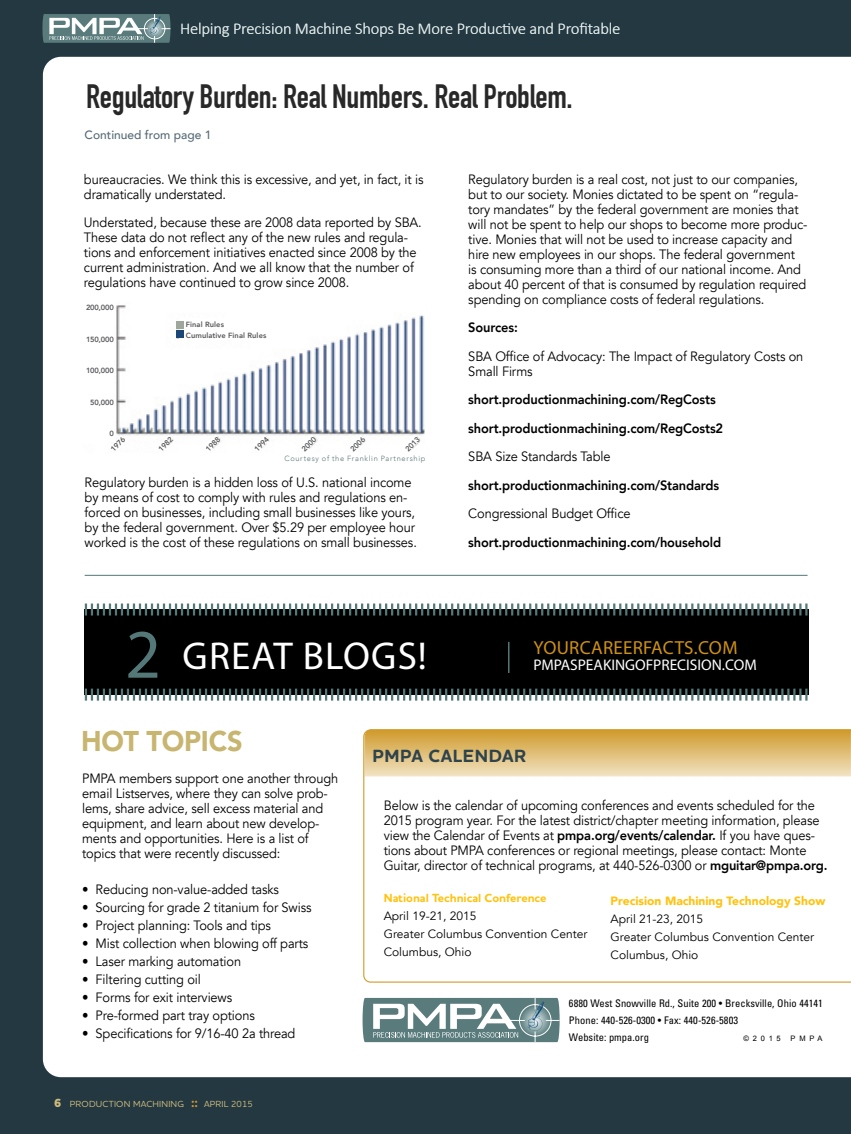
<style>
.page{position:relative;width:851px;height:1134px;background:#fff}
.page>*{position:absolute;margin:0;border:0;box-sizing:border-box;transform-origin:0 0}
.t1{font:39px "Myriad Pro";letter-spacing:.03em;color:#fff}
.t2{font:700 33px "DIN Condensed";letter-spacing:-.01em;color:#292829}
.t3{font:900 28.5px "Avenir";letter-spacing:-.01em;color:#c7b570;scale:.95 1}
.t4{font:18.9px "Myriad Pro";letter-spacing:.015em;color:#cf9112}
.t5{font:700 18px "Houschka Pro";letter-spacing:.025em;color:#2f434d}
.t6{font:300 16.5px "Calibri";letter-spacing:-.01em;color:#e4ebeb}
.t7{font:15.45px "Myriad Pro";color:#fff}
.t8{font:13.5px/15px "Avenir";letter-spacing:-.01em;color:#000;scale:.95 1}
.t9{font:800 13.5px/28.5px "Avenir";letter-spacing:-.01em;color:#000;scale:.95 1}
.t10{font:12px/18px "Avenir";color:#000}
.t11{font:900 12px "Avenir";color:#ffc20e}
.t12{font:700 12px "Houschka Pro";color:#ffc20e}
.t13{font:500 12px "Avenir";color:#556a75}
.t14{font:condensed 10.5px/17.4px "Univers LT Std";letter-spacing:.005em;color:#000}
.t15{font:500 9px "Houschka Pro";letter-spacing:.02em;color:#ccbb7c}
.t16{font:800 7.5px/10.5px "Avenir";letter-spacing:.01em;color:#58595b}
.t17{font:300 7.5px "Avenir";letter-spacing:.09em;color:#5c7775}
.t18{font:7.5px "Arial";letter-spacing:.5em;color:#000}
.s1{font-size:69.9px;color:#547777}
.s2{font-weight:800;font-size:12px}
.s3{font-weight:700;font-size:13.5px;color:#d09b2c}
.s4{font-weight:800}
</style>
<div class="page">
<div style="left:0;top:0;width:850px;height:1134px;background:#243842"></div>
<div style="left:43px;top:57px;width:807px;height:1020px;background:#fff"></div>
<div style="left:362px;top:729px;width:488px;height:254px;background:#fff"></div>
<svg style="left:362px;top:998px;width:197px;height:44px;background:#859e9f"></svg>
<svg style="left:364px;top:729px;width:486px;height:48px;background:#e0be77"></svg>
<div style="left:84px;top:609px;width:724px;height:86px;background:#000"></div>
<svg style="left:85px;top:604px;width:722px;height:12px"></svg>
<svg style="left:85px;top:689px;width:722px;height:12px"></svg>
<hr style="left:508px;top:642px;width:1px;height:31px;background:#547777">
<hr style="left:85px;top:575px;width:722px;height:1px;background:#547777">
<svg style="left:42px;top:14px;width:129px;height:29px;background:#849c9e"></svg>
<img style="left:84px;top:303px;width:340px;height:169px">
<div style="left:82px;top:454px;width:343px;height:17px;background:#fff"></div>
<div style="left:64px;top:297px;width:50px;height:145px;background:#fff"></div>
<div style="left:179px;top:318px;width:115px;height:21px;background:#fff"></div>
<div style="left:176px;top:321px;width:7px;height:8px;background:#9fa69c"></div>
<div style="left:176px;top:331px;width:7px;height:7px;background:#1b4678"></div>
<svg style="left:108px;top:435px;width:18px;height:17px"></svg>
<svg style="left:156px;top:435px;width:18px;height:17px"></svg>
<svg style="left:203px;top:435px;width:18px;height:17px"></svg>
<svg style="left:252px;top:435px;width:18px;height:17px"></svg>
<svg style="left:299px;top:435px;width:18px;height:17px"></svg>
<svg style="left:348px;top:435px;width:18px;height:17px"></svg>
<svg style="left:403px;top:435px;width:17px;height:17px"></svg>
<p class="t6" style="left:180px;top:18px;width:442px">Helping Precision Machine Shops Be More Productive and Profitable</p>
<h2 class="t2" style="left:86px;top:77px;width:488px">Regulatory Burden: Real Numbers. Real Problem.</h2>
<p class="t13" style="left:85px;top:125px;width:128px">Continued from page 1</p>
<p class="t8" style="left:84px;top:172px;width:359px">bureaucracies. We think this is excessive, and yet, in fact, it is dramatically understated.</p>
<p class="t8" style="left:84px;top:215px;width:357px">Understated, because these are 2008 data reported by SBA.<br>These data do not reflect any of the new rules and regula&shy;tions and enforcement initiatives enacted since 2008 by the current administration. And we all know that the number of regulations have continued to grow since 2008.</p>
<p class="t16" style="left:86px;top:302px;width:29px">200,000</p>
<p class="t16" style="left:86px;top:333px;width:29px">150,000</p>
<p class="t16" style="left:86px;top:365px;width:29px">100,000</p>
<p class="t16" style="left:90px;top:396px;width:25px">50,000</p>
<p class="t16" style="left:109px;top:428px;width:6px">0</p>
<p class="t16" style="left:186px;top:319px;width:82px">Final Rules<br>Cumulative Final Rules</p>
<p class="t16" style="left:108px;top:446px;width:19px;rotate:-45deg">1976</p>
<p class="t16" style="left:155px;top:446px;width:19px;rotate:-45deg">1982</p>
<p class="t16" style="left:203px;top:446px;width:19px;rotate:-45deg">1988</p>
<p class="t16" style="left:251px;top:446px;width:19px;rotate:-45deg">1994</p>
<p class="t16" style="left:299px;top:446px;width:19px;rotate:-45deg">2000</p>
<p class="t16" style="left:347px;top:446px;width:19px;rotate:-45deg">2006</p>
<p class="t16" style="left:402px;top:446px;width:19px;rotate:-45deg">2013</p>
<p class="t17" style="left:284px;top:454px;width:143px">Courtesy of the Franklin Partnership</p>
<p class="t8" style="left:85px;top:475px;width:351px">Regulatory burden is a hidden loss of U.S. national income by means of cost to comply with rules and regulations en&shy;forced on businesses, including small businesses like yours, by the federal government. Over $5.29 per employee hour worked is the cost of these regulations on small businesses.</p>
<h1 class="t1" style="left:125px;top:632px;width:303px"><span class="s1">2</span> GREAT BLOGS!</h1>
<p class="t8" style="left:468px;top:172px;width:358px">Regulatory burden is a real cost, not just to our companies, but to our society. Monies dictated to be spent on “regula&shy;tory mandates” by the federal government are monies that will not be spent to help our shops to become more produc&shy;tive. Monies that will not be used to increase capacity and hire new employees in our shops. The federal government<br>is consuming more than a third of our national income. And about 40 percent of that is consumed by regulation required spending on compliance costs of federal regulations.</p>
<p class="t9" style="left:468px;top:312px;width:54px">Sources:</p>
<p class="t8" style="left:468px;top:349px;width:354px">SBA Office of Advocacy: The Impact of Regulatory Costs on<br>Small Firms</p>
<p class="t9" style="left:468px;top:384px;width:270px">short.productionmachining.com/RegCosts short.productionmachining.com/RegCosts2</p>
<p class="t8" style="left:468px;top:449px;width:151px">SBA Size Standards Table</p>
<p class="t9" style="left:468px;top:470px;width:265px">short.productionmachining.com/Standards</p>
<p class="t8" style="left:468px;top:506px;width:172px">Congressional Budget Office</p>
<p class="t9" style="left:468px;top:527px;width:268px">short.productionmachining.com/household</p>
<h3 class="t4" style="left:533px;top:636px;width:205px">YOURCAREERFACTS.COM</h3>
<p class="t7" style="left:533px;top:656px;width:225px">PMPASPEAKINGOFPRECISION.COM</p>
<h3 class="t3" style="left:81px;top:717px;width:171px">HOT TOPICS</h3>
<p class="t8" style="left:82px;top:772px;width:271px">PMPA members support one another through email Listserves, where they can solve prob&shy;lems, share advice, sell excess material and equipment, and learn about new develop&shy;ments and opportunities. Here is a list of topics that were recently discussed:</p>
<p class="t8" style="left:82px;top:882px;width:209px">• Reducing non-value-added tasks</p>
<p class="t8" style="left:82px;top:900px;width:243px">• Sourcing for grade 2 titanium for Swiss</p>
<p class="t8" style="left:82px;top:918px;width:200px">• Project planning: Tools and tips</p>
<p class="t8" style="left:82px;top:936px;width:239px">• Mist collection when blowing off parts</p>
<p class="t8" style="left:82px;top:954px;width:169px">• Laser marking automation</p>
<p class="t8" style="left:82px;top:972px;width:126px">• Filtering cutting oil</p>
<p class="t8" style="left:82px;top:990px;width:159px">• Forms for exit interviews</p>
<p class="t8" style="left:82px;top:1008px;width:183px">• Pre-formed part tray options</p>
<p class="t8" style="left:82px;top:1026px;width:226px">• Specifications for 9/16-40 2a thread</p>
<p class="t15" style="left:54px;top:1098px;width:200px"><span class="s2">6</span> PRODUCTION MACHINING <span class="s3">::</span> APRIL 2015</p>
<h3 class="t5" style="left:372px;top:744px;width:155px">PMPA CALENDAR</h3>
<p class="t8" style="left:384px;top:798px;width:468px">Below is the calendar of upcoming conferences and events scheduled for the 2015 program year. For the latest district/chapter meeting information, please view the Calendar of Events at <span class="s4">pmpa.org/events/calendar.</span> If you have ques&shy;tions about PMPA conferences or regional meetings, please contact: Monte Guitar, director of technical programs, at 440-526-0300 or <span class="s4">mguitar@pmpa.org.</span></p>
<p class="t12" style="left:384px;top:890px;width:164px">National Technical Conference</p>
<p class="t10" style="left:384px;top:907px;width:205px">April 19-21, 2015<br>Greater Columbus Convention Center<br>Columbus, Ohio</p>
<p class="t11" style="left:610px;top:890px;width:216px">Precision Machining Technology Show</p>
<p class="t10" style="left:610px;top:910px;width:205px">April 21-23, 2015<br>Greater Columbus Convention Center<br>Columbus, Ohio</p>
<p class="t14" style="left:569px;top:994px;width:255px">6880 West Snowville Rd., Suite 200 • Brecksville, Ohio 44141<br>Phone: 440-526-0300 • Fax: 440-526-5803<br>Website: pmpa.org</p>
<p class="t18" style="left:743px;top:1034px;width:39px">©2015</p>
<p class="t18" style="left:790px;top:1034px;width:33px">PMPA</p>
</div>
